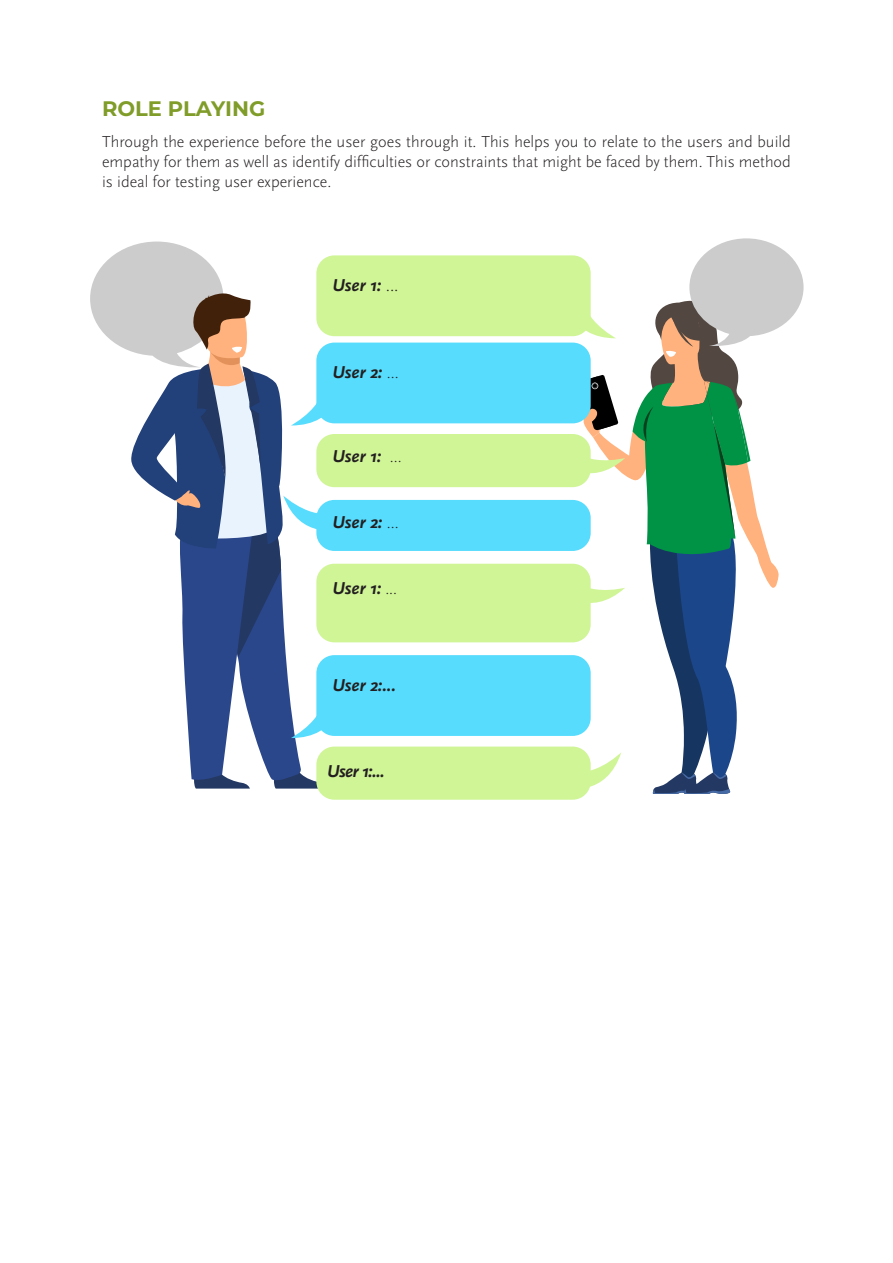
<style>
.page{position:relative;width:893px;height:1263px;background:#fff}
.page>*{position:absolute;margin:0;border:0;box-sizing:border-box;transform-origin:0 0}
.t1{font:700 21px "Montserrat";color:#809c29}
.t2{font:italic 700 18px "Scala Sans";color:#231f20}
.t3{font:300 16.5px/19.8px "Scala Sans";color:#231f20;text-align:justify}
.s1{font-weight:300;font-style:normal}
.s2{font-weight:300;font-style:normal;font-size:16.5px}
</style>
<div class="page">
<div style="left:316px;top:255px;width:275px;height:81px;background:#d0f597;border-radius:18px"></div>
<div style="left:316px;top:434px;width:275px;height:53px;background:#d0f597;border-radius:18px"></div>
<div style="left:316px;top:564px;width:275px;height:78px;background:#d0f597;border-radius:18px"></div>
<div style="left:316px;top:746px;width:275px;height:54px;background:#d0f597;border-radius:18px"></div>
<svg style="left:559px;top:238px;width:244px;height:561px"></svg>
<div style="left:316px;top:343px;width:275px;height:80px;background:#57dcfd;border-radius:18px"></div>
<div style="left:316px;top:655px;width:275px;height:81px;background:#57dcfd;border-radius:18px"></div>
<div style="left:316px;top:500px;width:275px;height:51px;background:#57dcfd;border-radius:18px"></div>
<svg style="left:90px;top:242px;width:252px;height:546px"></svg>
<p class="t1" style="left:102px;top:93px;width:165px">ROLE PLAYING</p>
<p class="t3" style="left:102px;top:132px;width:690px">Through the experience before the user goes through it. This helps you to relate to the users and build empathy for them as well as identify difficulties or constraints that might be faced by them. This method is ideal for testing user experience.</p>
<p class="t2" style="left:332px;top:275px;width:68px">User 1: <span class="s1">...</span></p>
<p class="t2" style="left:332px;top:363px;width:68px">User 2: <span class="s2">...</span></p>
<p class="t2" style="left:332px;top:446px;width:71px">User 1: <span class="s2">...</span></p>
<p class="t2" style="left:332px;top:512px;width:68px">User 2: <span class="s2">...</span></p>
<p class="t2" style="left:332px;top:578px;width:66px">User 1: <span class="s2">...</span></p>
<p class="t2" style="left:332px;top:675px;width:65px">User 2:...</p>
<p class="t2" style="left:327px;top:761px;width:59px">User 1:...</p>
</div>
